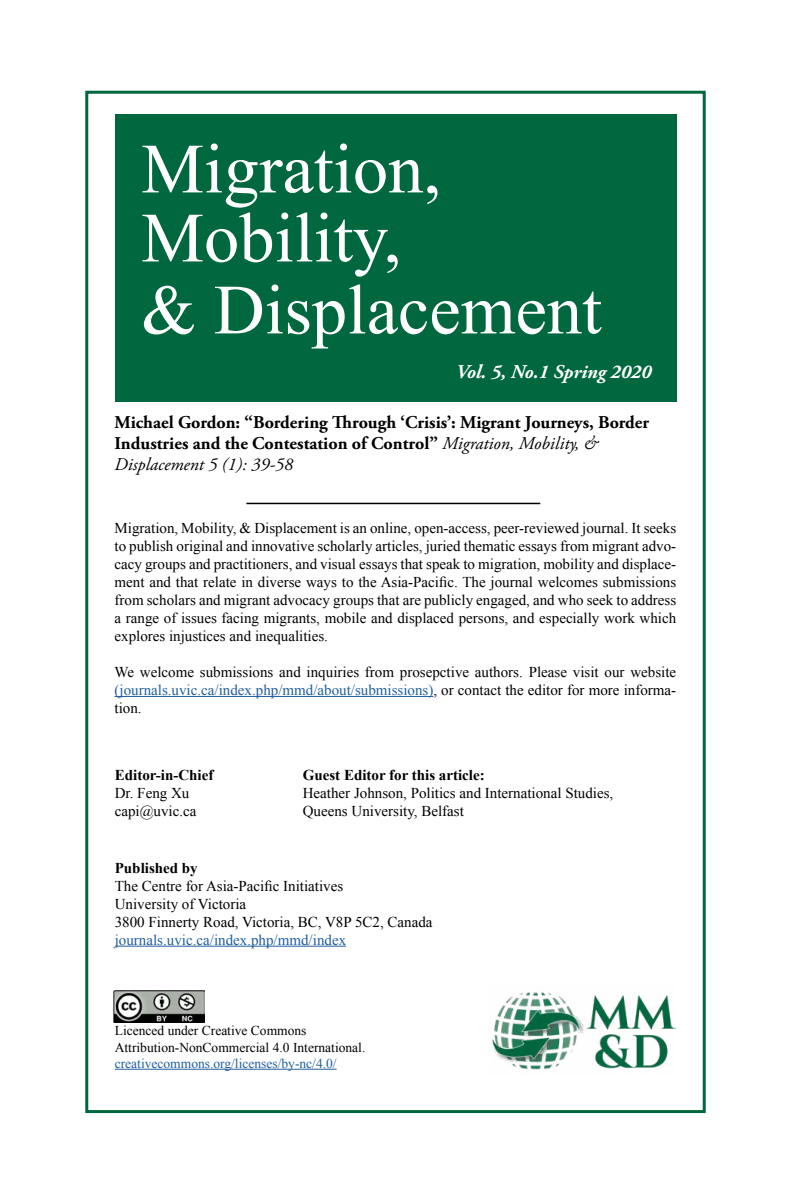
<style>
.page{position:relative;width:791px;height:1188px;background:#fff}
.page>*{position:absolute;margin:0;border:0;box-sizing:border-box;transform-origin:0 0}
.t1{font:70.5px/70.5px "Times New Roman";color:#fff}
.t2{font:italic 700 19.5px "Adobe Garamond Pro";color:#fff}
.t3{font:700 18px/21px "Adobe Garamond Pro";color:#000}
.t4{font:15px/18px "Times New Roman";color:#000}
.t5{font:700 15px "Times New Roman";color:#000}
.t6{font:15px "Times New Roman";color:#215e9e}
.t7{font:13.5px/16.2px "Times New Roman";color:#000}
.t8{font:13.5px "Times New Roman";color:#215e9e}
.s1{font-weight:400;font-style:italic}
.s2{color:#215e9e}
</style>
<div class="page">
<div style="left:85px;top:91px;width:620px;height:1022px;border:3px solid #00673f"></div>
<div style="left:115px;top:115px;width:561px;height:287px;background:#00673f"></div>
<hr style="left:114px;top:696px;width:319px;height:1px;background:#215e9e">
<hr style="left:246px;top:503px;width:294px;height:1px;background:#000">
<hr style="left:115px;top:946px;width:231px;height:1px;background:#215e9e">
<hr style="left:115px;top:1069px;width:221px;height:1px;background:#215e9e">
<img style="left:114px;top:990px;width:91px;height:33px">
<img style="left:492px;top:992px;width:183px;height:78px">
<h1 class="t1" style="left:141px;top:132px;width:462px">Migration,<br>Mobility,<br>&amp; Displacement</h1>
<h2 class="t2" style="left:456px;top:360px;width:197px">Vol. 5, No.1 Spring 2020</h2>
<p class="t3" style="left:114px;top:412px;width:536px">Michael Gordon: “Bordering Through ‘Crisis’: Migrant Journeys, Border<br>Industries and the Contestation of Control” <span class="s1">Migration, Mobility, &amp;<br>Displacement 5 (1): 39-58</span></p>
<p class="t4" style="left:114px;top:519px;width:563px;text-align:justify">Migration, Mobility, &amp; Displacement is an online, open-access, peer-reviewed journal. It seeks to publish original and innovative scholarly articles, juried thematic essays from migrant advo&shy;cacy groups and practitioners, and visual essays that speak to migration, mobility and displace&shy;ment and that relate in diverse ways to the Asia-Pacific. The journal welcomes submissions from scholars and migrant advocacy groups that are publicly engaged, and who seek to address a range of issues facing migrants, mobile and displaced persons, and especially work which explores injustices and inequalities.</p>
<p class="t4" style="left:114px;top:663px;width:563px;text-align:justify">We welcome submissions and inquiries from prosepctive authors. Please visit our website <span class="s2">(journals.uvic.ca/index.php/mmd/about/submissions)</span>, or contact the editor for more informa&shy;tion.</p>
<p class="t5" style="left:115px;top:765px;width:100px">Editor-in-Chief</p>
<p class="t4" style="left:115px;top:784px;width:83px">Dr. Feng Xu capi@uvic.ca</p>
<p class="t5" style="left:303px;top:765px;width:183px">Guest Editor for this article:</p>
<p class="t4" style="left:303px;top:784px;width:312px">Heather Johnson, Politics and International Studies,<br>Queens University, Belfast</p>
<p class="t5" style="left:115px;top:857px;width:84px">Published by</p>
<p class="t4" style="left:115px;top:876px;width:319px">The Centre for Asia-Pacific Initiatives<br>University of Victoria<br>3800 Finnerty Road, Victoria, BC, V8P 5C2, Canada</p>
<p class="t6" style="left:115px;top:929px;width:233px">journals.uvic.ca/index.php/mmd/index</p>
<p class="t7" style="left:115px;top:1023px;width:252px">Licenced under Creative Commons<br>Attribution-NonCommercial 4.0 International.</p>
<p class="t8" style="left:115px;top:1054px;width:223px">creativecommons.org/licenses/by-nc/4.0/</p>
</div>
